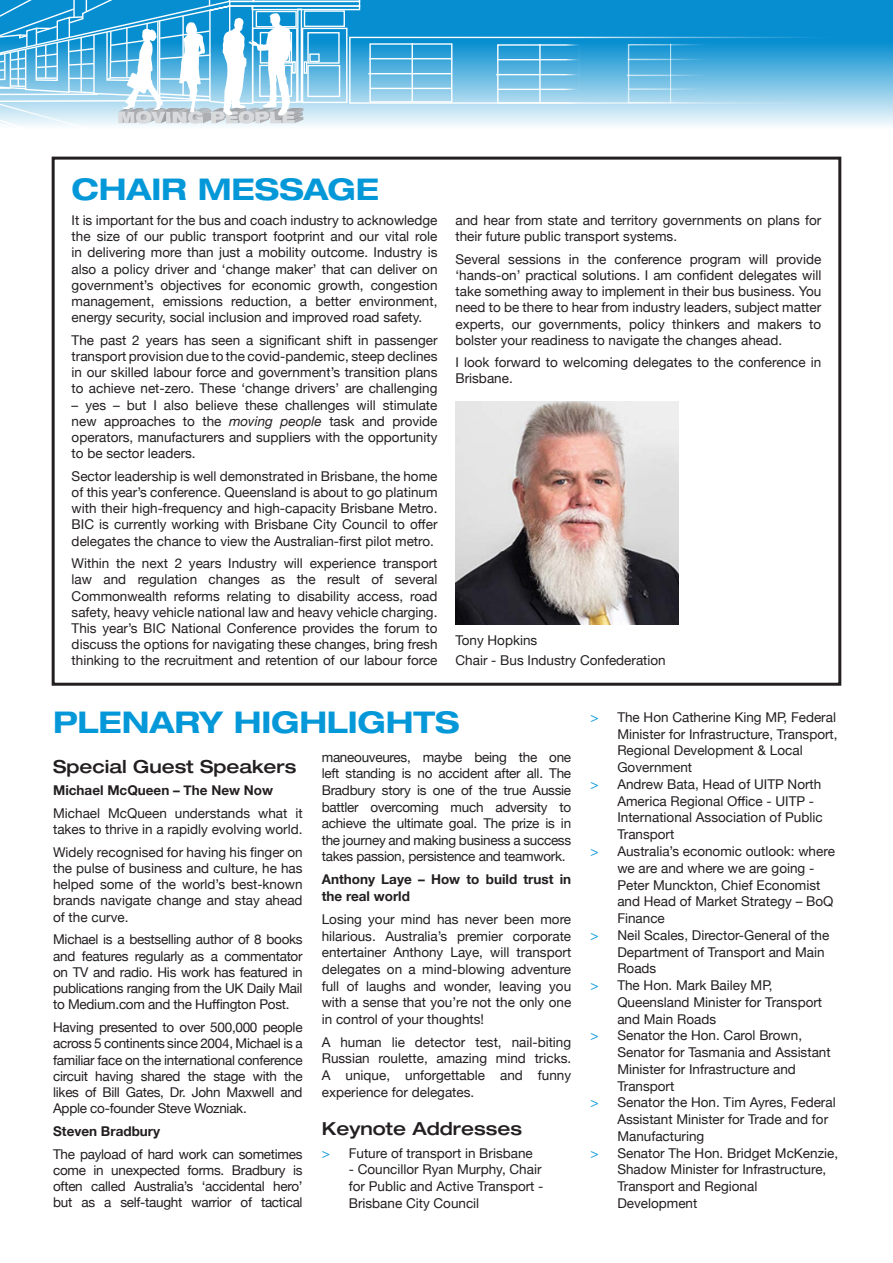
<style>
.page{position:relative;width:893px;height:1263px;background:#fff}
.page>*{position:absolute;margin:0;border:0;box-sizing:border-box;transform-origin:0 0}
.t1{font:700 expanded 30px "Helvetica Neue";letter-spacing:-.005em;color:#0598d8}
.t2{font:500 expanded 18px "Helvetica Neue";color:#231f20}
.t3{font:13.5px/16.2px "Helvetica Neue";color:#231f20;text-align:justify}
.t4{font:700 13.5px/16.6px "Helvetica Neue";color:#231f20}
.s1{font-style:italic}
.s2{color:#0598d8}
</style>
<div class="page">
<svg style="left:796px;top:0;width:97px;height:126px;background:#55b2de"></svg>
<svg style="left:0;top:0;width:796px;height:126px;background:#6fbce2"></svg>
<img style="left:455px;top:401px;width:224px;height:223px">
<div style="left:52px;top:157px;width:789px;height:529px;border:3px solid #231f20"></div>
<h1 class="t1" style="left:72px;top:171px;width:309px">CHAIR MESSAGE</h1>
<p class="t3" style="left:72px;top:213px;width:367px">It is important for the bus and coach industry to acknowledge the size of our public transport footprint and our vital role in delivering more than just a mobility outcome. Industry is also a policy driver and ‘change maker’ that can deliver on government’s objectives for economic growth, congestion management, emissions reduction, a better environment, energy security, social inclusion and improved road safety.</p>
<p class="t3" style="left:72px;top:333px;width:367px">The past 2 years has seen a significant shift in passenger transport provision due to the covid-pandemic, steep declines in our skilled labour force and government’s transition plans to achieve net-zero. These ‘change drivers’ are challenging</p>
<p class="t3" style="left:72px;top:397px;width:367px">– yes – but I also believe these challenges will stimulate new approaches to the <span class="s1">moving people</span> task and provide operators, manufacturers and suppliers with the opportunity to be sector leaders.</p>
<p class="t3" style="left:72px;top:469px;width:367px">Sector leadership is well demonstrated in Brisbane, the home of this year’s conference. Queensland is about to go platinum with their high-frequency and high-capacity Brisbane Metro.<br>BIC is currently working with Brisbane City Council to offer delegates the chance to view the Australian-first pilot metro.</p>
<p class="t3" style="left:72px;top:556px;width:367px">Within the next 2 years Industry will experience transport law and regulation changes as the result of several Commonwealth reforms relating to disability access, road safety, heavy vehicle national law and heavy vehicle charging.<br>This year’s BIC National Conference provides the forum to discuss the options for navigating these changes, bring fresh thinking to the recruitment and retention of our labour force</p>
<p class="t3" style="left:455px;top:213px;width:367px">and hear from state and territory governments on plans for their future public transport systems.</p>
<p class="t3" style="left:455px;top:252px;width:367px">Several sessions in the conference program will provide ‘hands-on’ practical solutions. I am confident delegates will take something away to implement in their bus business. You need to be there to hear from industry leaders, subject matter experts, our governments, policy thinkers and makers to bolster your readiness to navigate the changes ahead.</p>
<p class="t3" style="left:455px;top:355px;width:367px">I look forward to welcoming delegates to the conference in<br>Brisbane.</p>
<p class="t3" style="left:455px;top:631px;width:212px;line-height:20.4px">Tony Hopkins<br>Chair - Bus Industry Confederation</p>
<h1 class="t1" style="left:53px;top:703px;width:408px">PLENARY HIGHLIGHTS</h1>
<h2 class="t2" style="left:53px;top:755px;width:245px">Special Guest Speakers</h2>
<p class="t4" style="left:53px;top:782px;width:221px">Michael McQueen – The New Now</p>
<p class="t3" style="left:53px;top:806px;width:251px">Michael McQueen understands what it takes to thrive in a rapidly evolving world.</p>
<p class="t3" style="left:53px;top:844px;width:251px">Widely recognised for having his finger on the pulse of business and culture, he has helped some of the world’s best-known brands navigate change and stay ahead of the curve.</p>
<p class="t3" style="left:53px;top:932px;width:251px">Michael is a bestselling author of 8 books and features regularly as a commentator on TV and radio. His work has featured in publications ranging from the UK Daily Mail to Medium.com and the Huffington Post.</p>
<p class="t3" style="left:53px;top:1020px;width:251px">Having presented to over 500,000 people across 5 continents since 2004, Michael is a familiar face on the international conference circuit having shared the stage with the likes of Bill Gates, Dr. John Maxwell and Apple co-founder Steve Wozniak.</p>
<p class="t4" style="left:53px;top:1123px;width:109px">Steven Bradbury</p>
<p class="t3" style="left:53px;top:1146px;width:251px">The payload of hard work can sometimes come in unexpected forms. Bradbury is often called Australia’s ‘accidental hero’ but as a self-taught warrior of tactical</p>
<p class="t3" style="left:322px;top:749px;width:251px;line-height:16.6px">maneouveures, maybe being the one left standing is no accident after all. The Bradbury story is one of the true Aussie battler overcoming much adversity to achieve the ultimate goal. The prize is in the journey and making business a success takes passion, persistence and teamwork.</p>
<p class="t4" style="left:322px;top:872px;width:251px">Anthony Laye – How to build trust in the real world</p>
<p class="t3" style="left:322px;top:912px;width:251px;line-height:16.6px">Losing your mind has never been more hilarious. Australia’s premier corporate entertainer Anthony Laye, will transport delegates on a mind-blowing adventure full of laughs and wonder, leaving you with a sense that you’re not the only one in control of your thoughts!</p>
<p class="t3" style="left:322px;top:1034px;width:251px;line-height:16.6px">A human lie detector test, nail-biting Russian roulette, amazing mind tricks.<br>A unique, unforgettable and funny experience for delegates.</p>
<h2 class="t2" style="left:322px;top:1117px;width:202px">Keynote Addresses</h2>
<p class="t3" style="left:322px;top:1146px;width:213px"><span class="s2">&gt;</span> Future of transport in Brisbane</p>
<p class="t3" style="left:349px;top:1162px;width:196px;line-height:16.6px;text-align:left">- Councillor Ryan Murphy, Chair for Public and Active Transport -<br>Brisbane City Council</p>
<p class="t3" style="left:590px;top:710px;width:247px"><span class="s2">&gt;</span> The Hon Catherine King MP, Federal</p>
<p class="t3" style="left:617px;top:726px;width:222px">Minister for Infrastructure, Transport,</p>
<p class="t3" style="left:617px;top:743px;width:187px">Regional Development &amp; Local</p>
<p class="t3" style="left:617px;top:760px;width:76px">Government</p>
<p class="t3" style="left:590px;top:777px;width:232px"><span class="s2">&gt;</span> Andrew Bata, Head of UITP North</p>
<p class="t3" style="left:617px;top:793px;width:198px">America Regional Office - UITP -</p>
<p class="t3" style="left:617px;top:810px;width:207px">International Association of Public</p>
<p class="t3" style="left:617px;top:827px;width:59px">Transport</p>
<p class="t3" style="left:590px;top:844px;width:246px"><span class="s2">&gt;</span> Australia’s economic outlook: where</p>
<p class="t3" style="left:617px;top:861px;width:198px">we are and where we are going -</p>
<p class="t3" style="left:617px;top:877px;width:205px">Peter Munckton, Chief Economist</p>
<p class="t3" style="left:617px;top:894px;width:218px">and Head of Market Strategy – BoQ</p>
<p class="t3" style="left:617px;top:911px;width:49px">Finance</p>
<p class="t3" style="left:590px;top:928px;width:241px"><span class="s2">&gt;</span> Neil Scales, Director-General of the</p>
<p class="t3" style="left:617px;top:944px;width:209px">Department of Transport and Main</p>
<p class="t3" style="left:617px;top:961px;width:41px">Roads</p>
<p class="t3" style="left:590px;top:978px;width:184px"><span class="s2">&gt;</span> The Hon. Mark Bailey MP,</p>
<p class="t3" style="left:617px;top:995px;width:206px">Queensland Minister for Transport</p>
<p class="t3" style="left:617px;top:1011px;width:100px">and Main Roads</p>
<p class="t3" style="left:590px;top:1028px;width:213px"><span class="s2">&gt;</span> Senator the Hon. Carol Brown,</p>
<p class="t3" style="left:617px;top:1045px;width:215px">Senator for Tasmania and Assistant</p>
<p class="t3" style="left:617px;top:1062px;width:180px">Minister for Infrastructure and</p>
<p class="t3" style="left:617px;top:1078px;width:59px">Transport</p>
<p class="t3" style="left:590px;top:1095px;width:247px"><span class="s2">&gt;</span> Senator the Hon. Tim Ayres, Federal</p>
<p class="t3" style="left:617px;top:1112px;width:212px">Assistant Minister for Trade and for</p>
<p class="t3" style="left:617px;top:1129px;width:89px">Manufacturing</p>
<p class="t3" style="left:590px;top:1145px;width:249px"><span class="s2">&gt;</span> Senator The Hon. Bridget McKenzie,</p>
<p class="t3" style="left:617px;top:1162px;width:211px">Shadow Minister for Infrastructure,</p>
<p class="t3" style="left:617px;top:1179px;width:142px">Transport and Regional</p>
<p class="t3" style="left:617px;top:1196px;width:82px">Development</p>
</div>
